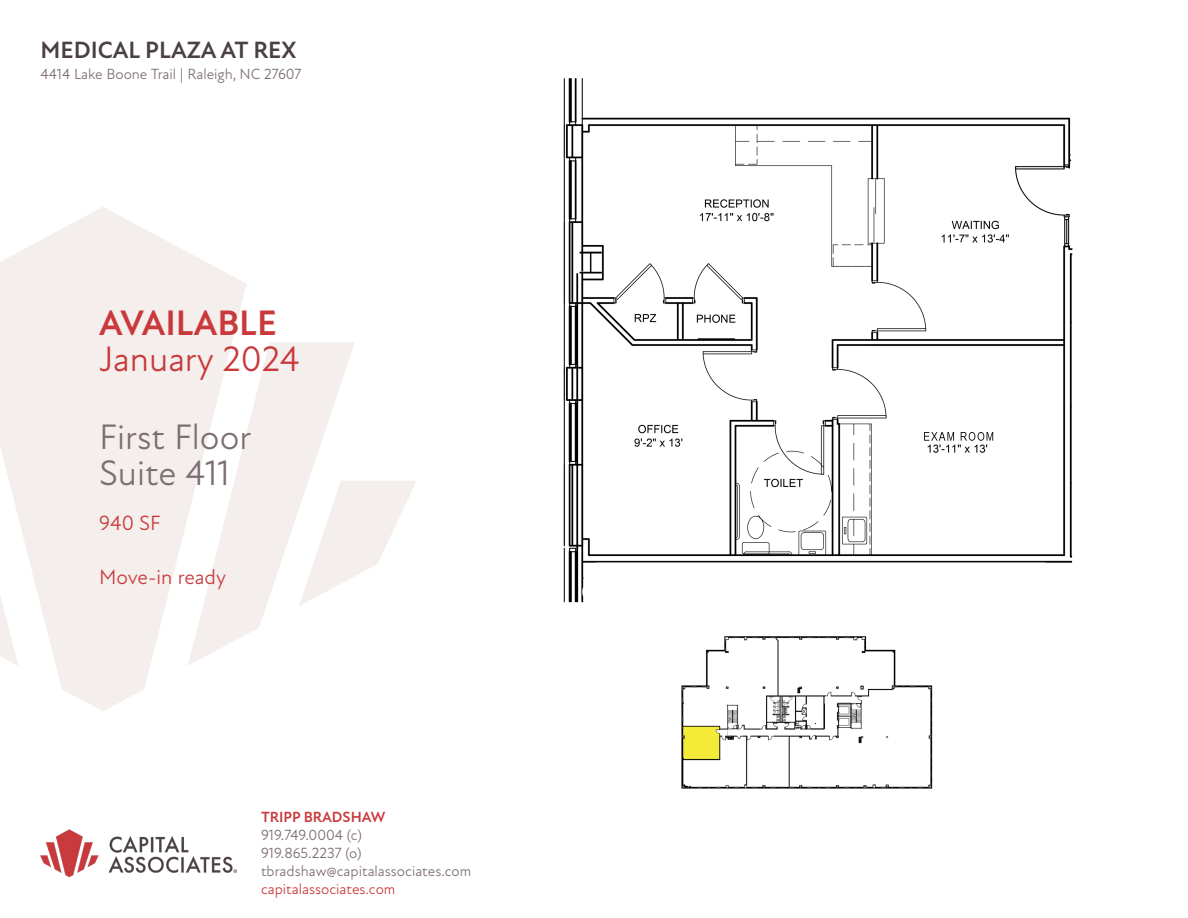
<style>
.page{position:relative;width:1188px;height:918px;background:#fff}
.page>*{position:absolute;margin:0;border:0;box-sizing:border-box;transform-origin:0 0}
.t1{font:36px "New Atten";color:#7c6d73}
.t2{font:36px "New Atten";color:#c9393b}
.t3{font:700 36px "New Atten";color:#c9393b}
.t4{font:700 24px "New Atten";color:#4a4044}
.t5{font:21px "New Atten";color:#c9393b}
.t6{font:15px/18px "New Atten";color:#7c6d73}
.t7{font:15px "New Atten";color:#c9393b}
.t8{font:700 15px "New Atten";color:#c9393b}
</style>
<div class="page">
<svg style="left:0;top:207px;width:247px;height:504px;fill:#f4eeec"></svg>
<svg style="left:0;top:342px;width:18px;height:324px"></svg>
<svg style="left:188px;top:342px;width:167px;height:324px;fill:#f4eeec"></svg>
<svg style="left:299px;top:481px;width:117px;height:125px"></svg>
<img style="left:40px;top:829px;width:197px;height:47px">
<img style="left:563px;top:78px;width:510px;height:525px">
<img style="left:681px;top:636px;width:252px;height:153px">
<h2 class="t4" style="left:40px;top:36px;width:257px">MEDICAL PLAZA AT REX</h2>
<p class="t6" style="left:40px;top:66px;width:262px">4414 Lake Boone Trail | Raleigh, NC 27607</p>
<p class="t3" style="left:99px;top:302px;width:179px">AVAILABLE</p>
<p class="t2" style="left:99px;top:338px;width:202px">January 2024</p>
<p class="t1" style="left:99px;top:416px;width:154px">First Floor</p>
<p class="t1" style="left:99px;top:452px;width:132px">Suite 411</p>
<p class="t5" style="left:99px;top:510px;width:63px">940 SF</p>
<p class="t5" style="left:99px;top:564px;width:128px">Move-in ready</p>
<p class="t8" style="left:261px;top:808px;width:126px">TRIPP BRADSHAW</p>
<p class="t6" style="left:261px;top:826px;width:212px">919.749.0004 (c)<br>919.865.2237 (o) tbradshaw@capitalassociates.com</p>
<p class="t7" style="left:261px;top:880px;width:136px">capitalassociates.com</p>
</div>
